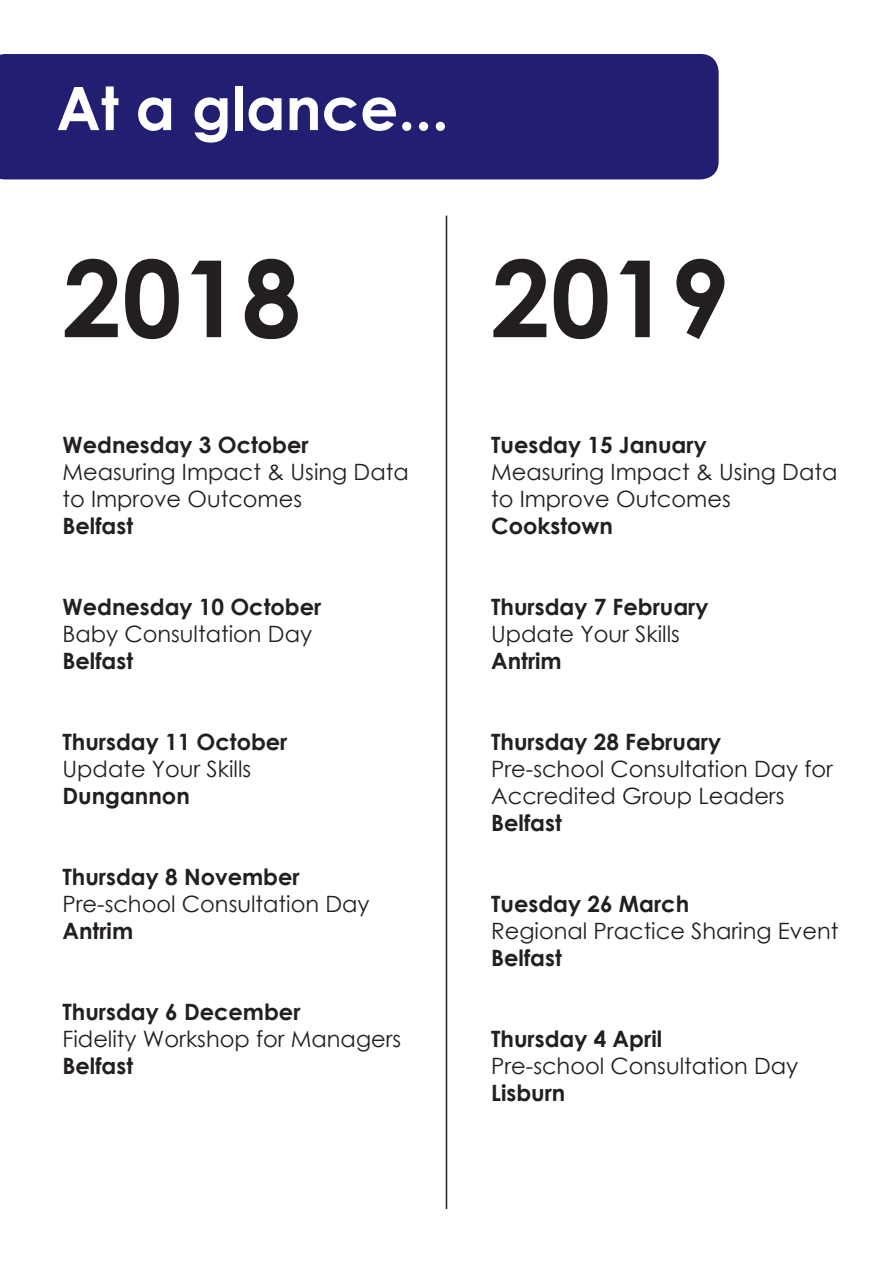
<style>
.page{position:relative;width:893px;height:1263px;background:#fff}
.page>*{position:absolute;margin:0;border:0;box-sizing:border-box;transform-origin:0 0}
.t1{font:700 106.5px "Century Gothic";color:#231f20}
.t2{font:700 60px "Century Gothic";color:#fff}
.t3{font:22.5px/27px "Century Gothic";color:#231f20}
.t4{font:700 22.5px "Century Gothic";color:#231f20}
.s1{font-weight:700}
</style>
<div class="page">
<div style="left:0;top:54px;width:719px;height:125px;background:#221e72"></div>
<hr style="left:446px;top:216px;width:1px;height:993px;background:#231f20">
<p class="t2" style="left:56px;top:63px;width:394px">At a glance...</p>
<p class="t1" style="left:63px;top:218px;width:240px">2018</p>
<p class="t1" style="left:491px;top:218px;width:240px">2019</p>
<p class="t4" style="left:63px;top:427px;width:248px">Wednesday 3 October</p>
<p class="t3" style="left:63px;top:458px;width:348px">Measuring Impact &amp; Using Data to Improve Outcomes</p>
<p class="t4" style="left:63px;top:508px;width:72px">Belfast</p>
<p class="t4" style="left:63px;top:589px;width:260px">Wednesday 10 October</p>
<p class="t3" style="left:63px;top:620px;width:251px">Baby Consultation Day</p>
<p class="t4" style="left:63px;top:643px;width:72px">Belfast</p>
<p class="t4" style="left:63px;top:724px;width:227px">Thursday 11 October</p>
<p class="t3" style="left:63px;top:755px;width:190px">Update Your Skills<br><span class="s1">Dungannon</span></p>
<p class="t4" style="left:63px;top:859px;width:239px">Thursday 8 November</p>
<p class="t3" style="left:63px;top:890px;width:309px">Pre-school Consultation Day<br><span class="s1">Antrim</span></p>
<p class="t4" style="left:63px;top:994px;width:240px">Thursday 6 December</p>
<p class="t3" style="left:63px;top:1025px;width:340px">Fidelity Workshop for Managers</p>
<p class="t4" style="left:63px;top:1048px;width:72px">Belfast</p>
<p class="t4" style="left:491px;top:427px;width:217px">Tuesday 15 January</p>
<p class="t3" style="left:491px;top:458px;width:348px">Measuring Impact &amp; Using Data to Improve Outcomes</p>
<p class="t4" style="left:491px;top:508px;width:123px">Cookstown</p>
<p class="t4" style="left:491px;top:589px;width:219px">Thursday 7 February</p>
<p class="t3" style="left:491px;top:620px;width:190px">Update Your Skills<br><span class="s1">Antrim</span></p>
<p class="t4" style="left:491px;top:724px;width:231px">Thursday 28 February</p>
<p class="t3" style="left:491px;top:755px;width:343px">Pre-school Consultation Day for<br>Accredited Group Leaders<br><span class="s1">Belfast</span></p>
<p class="t4" style="left:491px;top:886px;width:199px">Tuesday 26 March</p>
<p class="t3" style="left:491px;top:917px;width:349px">Regional Practice Sharing Event<br><span class="s1">Belfast</span></p>
<p class="t4" style="left:491px;top:1021px;width:172px">Thursday 4 April</p>
<p class="t3" style="left:491px;top:1052px;width:309px">Pre-school Consultation Day</p>
<p class="t4" style="left:491px;top:1075px;width:76px">Lisburn</p>
</div>
